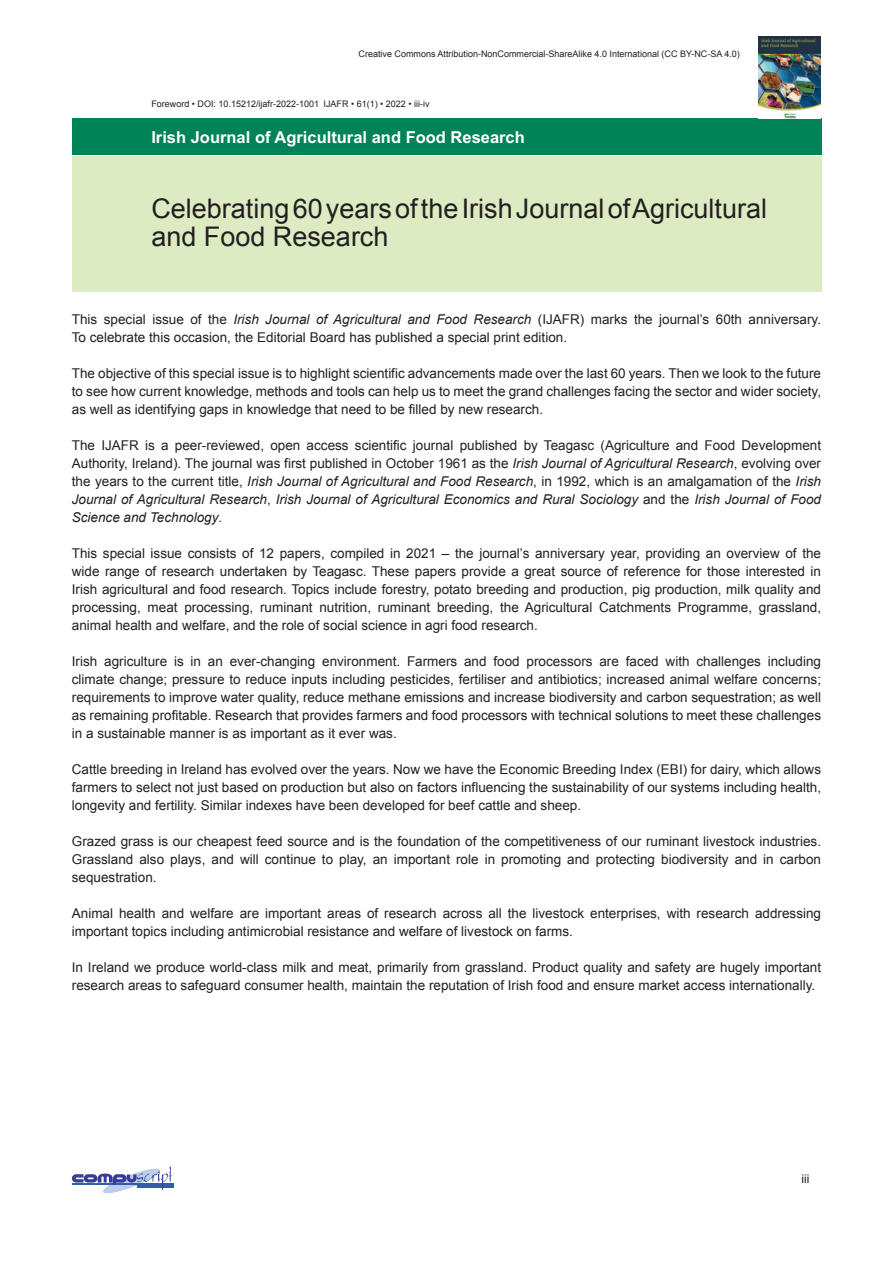
<style>
.page{position:relative;width:893px;height:1263px;background:#fff}
.page>*{position:absolute;margin:0;border:0;box-sizing:border-box;transform-origin:0 0}
.t1{font:27px/28.5px "Arial";color:#231f20}
.t2{font:700 16.5px "Arial";color:#fff}
.t3{font:13.5px/18px "Arial";color:#231f20;text-align:justify}
.t4{font:12px "Arial";color:#231f20}
.t5{font:9px "Arial";color:#231f20}
.s1{font-style:italic}
</style>
<div class="page">
<div style="left:72px;top:119px;width:749px;height:36px;background:#008457"></div>
<div style="left:72px;top:157px;width:749px;height:135px;background:#dcebc1"></div>
<hr style="left:137px;top:1183px;width:37px;height:4px;background:#345caa">
<svg style="left:72px;top:1166px;width:101px;height:27px"></svg>
<img style="left:758px;top:36px;width:62px;height:82px">
<p class="t5" style="left:359px;top:48px;width:383px">Creative Commons Attribution-NonCommercial-ShareAlike 4.0 International (CC BY-NC-SA 4.0)</p>
<p class="t5" style="left:151px;top:98px;width:280px">Foreword • DOI: 10.15212/ijafr-2022-1001 IJAFR • 61(1) • 2022 • iii-iv</p>
<p class="t2" style="left:151px;top:128px;width:375px">Irish Journal of Agricultural and Food Research</p>
<h1 class="t1" style="left:151px;top:195px;width:617px">Celebrating 60 years of the Irish Journal of Agricultural and Food Research</h1>
<p class="t3" style="left:72px;top:311px;width:751px">This special issue of the <span class="s1">Irish Journal of Agricultural and Food Research</span> (IJAFR) marks the journal’s 60th anniversary.<br>To celebrate this occasion, the Editorial Board has published a special print edition.</p>
<p class="t3" style="left:72px;top:365px;width:751px">The objective of this special issue is to highlight scientific advancements made over the last 60 years. Then we look to the future to see how current knowledge, methods and tools can help us to meet the grand challenges facing the sector and wider society, as well as identifying gaps in knowledge that need to be filled by new research.</p>
<p class="t3" style="left:72px;top:437px;width:751px">The IJAFR is a peer-reviewed, open access scientific journal published by Teagasc (Agriculture and Food Development Authority, Ireland). The journal was first published in October 1961 as the <span class="s1">Irish Journal of Agricultural Research</span>, evolving over the years to the current title, <span class="s1">Irish Journal of Agricultural and Food Research</span>, in 1992, which is an amalgamation of the <span class="s1">Irish Journal of Agricultural Research</span>, <span class="s1">Irish Journal of Agricultural Economics and Rural Sociology</span> and the <span class="s1">Irish Journal of Food Science and Technology</span>.</p>
<p class="t3" style="left:72px;top:545px;width:751px">This special issue consists of 12 papers, compiled in 2021 – the journal’s anniversary year, providing an overview of the wide range of research undertaken by Teagasc. These papers provide a great source of reference for those interested in Irish agricultural and food research. Topics include forestry, potato breeding and production, pig production, milk quality and processing, meat processing, ruminant nutrition, ruminant breeding, the Agricultural Catchments Programme, grassland, animal health and welfare, and the role of social science in agri food research.</p>
<p class="t3" style="left:72px;top:653px;width:751px">Irish agriculture is in an ever-changing environment. Farmers and food processors are faced with challenges including climate change; pressure to reduce inputs including pesticides, fertiliser and antibiotics; increased animal welfare concerns; requirements to improve water quality, reduce methane emissions and increase biodiversity and carbon sequestration; as well as remaining profitable. Research that provides farmers and food processors with technical solutions to meet these challenges in a sustainable manner is as important as it ever was.</p>
<p class="t3" style="left:72px;top:761px;width:751px">Cattle breeding in Ireland has evolved over the years. Now we have the Economic Breeding Index (EBI) for dairy, which allows farmers to select not just based on production but also on factors influencing the sustainability of our systems including health, longevity and fertility. Similar indexes have been developed for beef cattle and sheep.</p>
<p class="t3" style="left:72px;top:832px;width:751px">Grazed grass is our cheapest feed source and is the foundation of the competitiveness of our ruminant livestock industries.<br>Grassland also plays, and will continue to play, an important role in promoting and protecting biodiversity and in carbon sequestration.</p>
<p class="t3" style="left:72px;top:904px;width:751px">Animal health and welfare are important areas of research across all the livestock enterprises, with research addressing important topics including antimicrobial resistance and welfare of livestock on farms.</p>
<p class="t3" style="left:72px;top:958px;width:751px">In Ireland we produce world-class milk and meat, primarily from grassland. Product quality and safety are hugely important research areas to safeguard consumer health, maintain the reputation of Irish food and ensure market access internationally.</p>
<p class="t4" style="left:801px;top:1171px;width:9px">iii</p>
</div>
